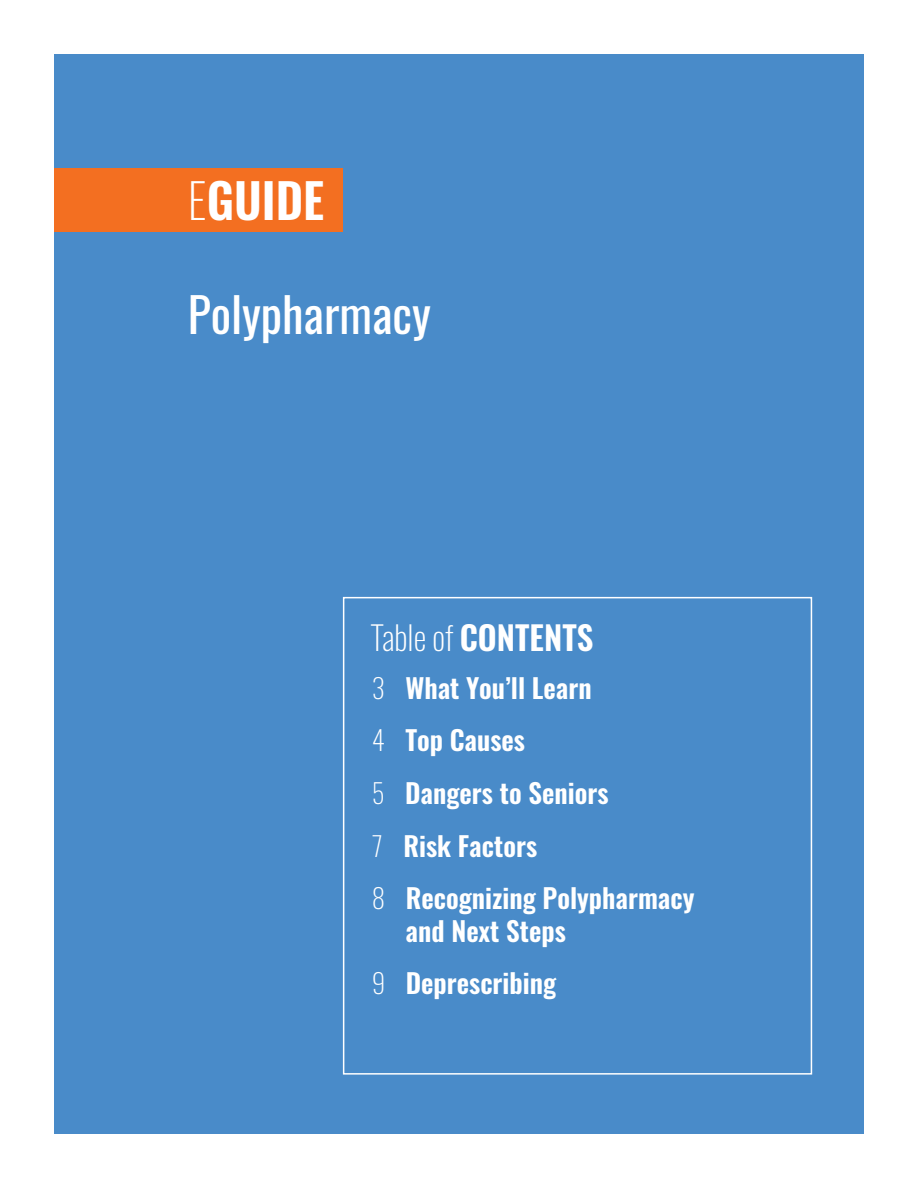
<style>
.page{position:relative;width:918px;height:1188px;background:#fff}
.page>*{position:absolute;margin:0;border:0;box-sizing:border-box;transform-origin:0 0}
.t1{font:48px "Oswald";color:#fff}
.t2{font:600 48px "Oswald";color:#fff}
.t3{font:600 33px "Oswald";color:#fff}
.t4{font:600 27px/52.7px "Oswald";color:#fff}
.s1{font-weight:200}
</style>
<div class="page">
<div style="left:54px;top:54px;width:810px;height:1080px;background:#498bc9"></div>
<div style="left:54px;top:168px;width:289px;height:64px;background:#f36f21"></div>
<div style="left:343px;top:597px;width:469px;height:478px;border:2px solid #fff"></div>
<h1 class="t2" style="left:188px;top:175px;width:138px"><span class="s1">E</span>GUIDE</h1>
<h1 class="t1" style="left:188px;top:271px;width:245px">Polypharmacy</h1>
<p class="t3" style="left:370px;top:620px;width:225px"><span class="s1">Table of</span> CONTENTS</p>
<p class="t4" style="left:372px;top:663px;width:324px"><span class="s1">3</span> What You’ll Learn<br><span class="s1">4</span> Top Causes<br><span class="s1">5</span> Dangers to Seniors<br><span class="s1">7</span> Risk Factors<br><span class="s1">8</span> Recognizing Polypharmacy</p>
<p class="t4" style="left:372px;top:906px;width:195px;text-indent:34px">and Next Steps<br><span class="s1">9</span> Deprescribing</p>
</div>
